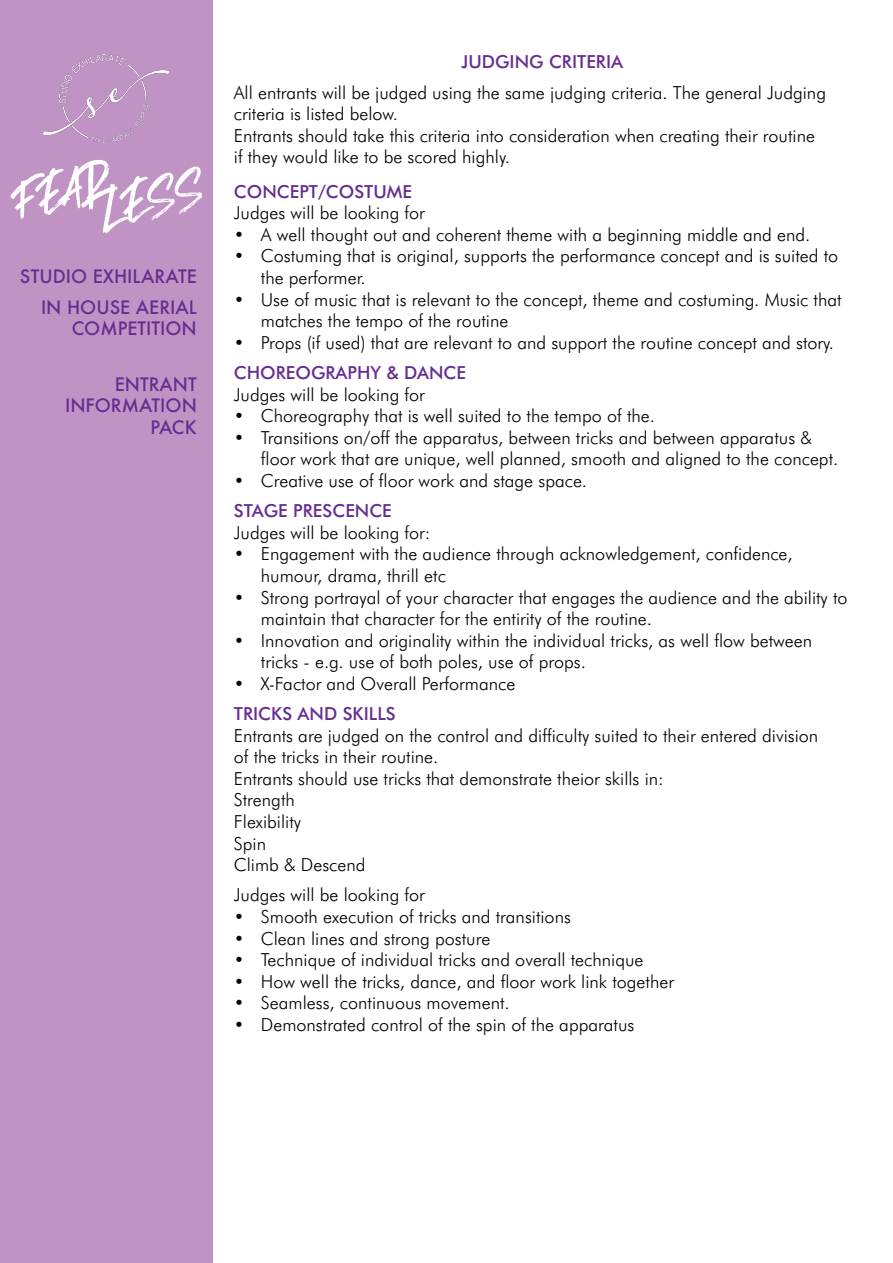
<style>
.page{position:relative;width:893px;height:1263px;background:#fff}
.page>*{position:absolute;margin:0;border:0;box-sizing:border-box;transform-origin:0 0}
.t1{font:300 18px/21.6px "Futura BT";color:#000}
.t2{font:500 18px "Futura BT";color:#662d91}
.t3{font:500 18px/21.6px "Futura";color:#662d91;text-align:right}
</style>
<div class="page">
<div style="left:0;top:0;width:213px;height:1263px;background:#bf94c4"></div>
<svg style="left:10px;top:160px;width:192px;height:73px"></svg>
<img style="left:44px;top:54px;width:125px;height:89px">
<p class="t3" style="left:20px;top:261px;width:178px;line-height:30.2px">STUDIO EXHILARATE<br>IN HOUSE AERIAL</p>
<p class="t3" style="left:72px;top:317px;width:127px">COMPETITION</p>
<p class="t3" style="left:65px;top:373px;width:133px">ENTRANT<br>INFORMATION<br>PACK</p>
<p class="t2" style="left:461px;top:51px;width:163px">JUDGING CRITERIA</p>
<p class="t1" style="left:234px;top:81px;width:594px">All entrants will be judged using the same judging criteria. The general Judging criteria is listed below.<br>Entrants should take this criteria into consideration when creating their routine if they would like to be scored highly.</p>
<p class="t2" style="left:234px;top:180px;width:180px">CONCEPT/COSTUME</p>
<p class="t1" style="left:234px;top:202px;width:193px">Judges will be looking for</p>
<p class="t1" style="left:234px;top:224px;width:578px">• A well thought out and coherent theme with a beginning middle and end.</p>
<p class="t1" style="left:261px;top:245px;width:579px;text-indent:-27px">• Costuming that is original, supports the performance concept and is suited to the performer.</p>
<p class="t1" style="left:261px;top:288px;width:582px;text-indent:-27px">• Use of music that is relevant to the concept, theme and costuming. Music that matches the tempo of the routine</p>
<p class="t1" style="left:234px;top:332px;width:602px">• Props (if used) that are relevant to and support the routine concept and story.</p>
<p class="t2" style="left:234px;top:362px;width:234px">CHOREOGRAPHY &amp; DANCE</p>
<p class="t1" style="left:234px;top:383px;width:193px">Judges will be looking for</p>
<p class="t1" style="left:234px;top:405px;width:423px">• Choreography that is well suited to the tempo of the.</p>
<p class="t1" style="left:261px;top:426px;width:579px;text-indent:-27px">• Transitions on/off the apparatus, between tricks and between apparatus &amp; floor work that are unique, well planned, smooth and aligned to the concept.</p>
<p class="t1" style="left:234px;top:470px;width:355px">• Creative use of floor work and stage space.</p>
<p class="t2" style="left:234px;top:500px;width:159px">STAGE PRESCENCE</p>
<p class="t1" style="left:234px;top:521px;width:198px">Judges will be looking for:</p>
<p class="t1" style="left:261px;top:543px;width:533px;text-indent:-27px">• Engagement with the audience through acknowledgement, confidence, humour, drama, thrill etc</p>
<p class="t1" style="left:261px;top:586px;width:588px;text-indent:-27px">• Strong portrayal of your character that engages the audience and the ability to maintain that character for the entirity of the routine.</p>
<p class="t1" style="left:261px;top:629px;width:553px;text-indent:-27px">• Innovation and originality within the individual tricks, as well flow between tricks - e.g. use of both poles, use of props.</p>
<p class="t1" style="left:234px;top:673px;width:283px">• X-Factor and Overall Performance</p>
<p class="t2" style="left:234px;top:703px;width:163px">TRICKS AND SKILLS</p>
<p class="t1" style="left:234px;top:724px;width:586px">Entrants are judged on the control and difficulty suited to their entered division of the tricks in their routine.<br>Entrants should use tricks that demonstrate theior skills in:<br>Strength<br>Flexibility<br>Spin<br>Climb &amp; Descend</p>
<p class="t1" style="left:234px;top:884px;width:193px">Judges will be looking for</p>
<p class="t1" style="left:234px;top:905px;width:339px">• Smooth execution of tricks and transitions</p>
<p class="t1" style="left:234px;top:927px;width:258px">• Clean lines and strong posture</p>
<p class="t1" style="left:234px;top:949px;width:411px">• Technique of individual tricks and overall technique</p>
<p class="t1" style="left:234px;top:970px;width:442px">• How well the tricks, dance, and floor work link together</p>
<p class="t1" style="left:234px;top:992px;width:277px">• Seamless, continuous movement.</p>
<p class="t1" style="left:234px;top:1013px;width:402px">• Demonstrated control of the spin of the apparatus</p>
</div>
